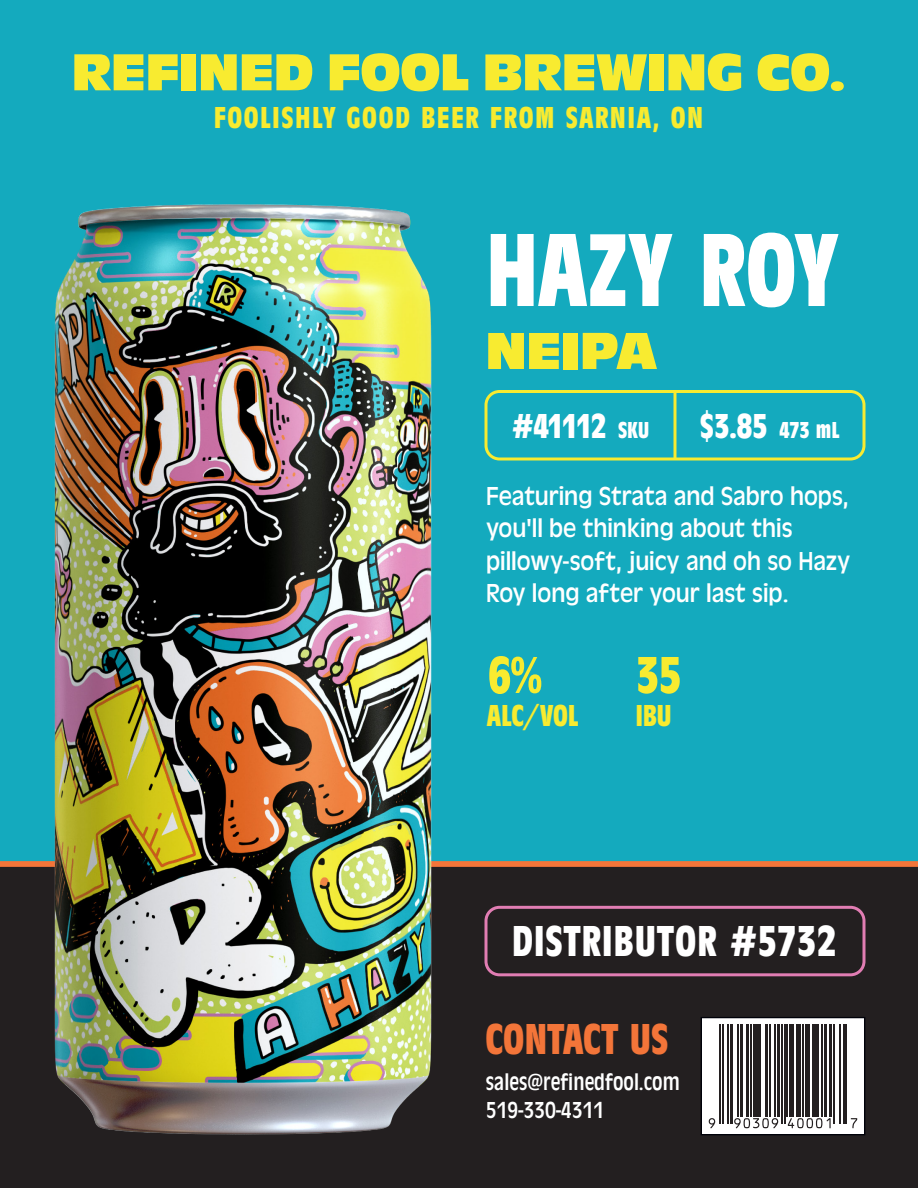
<style>
.page{position:relative;width:918px;height:1188px;background:#14aabe}
.page>*{position:absolute;margin:0;border:0;box-sizing:border-box;transform-origin:0 0}
.t1{font:54px "Antique Oli Com";letter-spacing:-.005em;color:#f8eb30}
.t2{font:700 36px "Antique Oli Con";color:#fff}
.t3{font:27px/32.4px "Antique Oli";color:#fff;scale:.92 1}
.t4{font:24px "Antique Oli Con";color:#fff}
</style>
<div class="page">
<div style="left:0;top:864px;width:918px;height:324px;background:#231f20"></div>
<div style="left:0;top:861px;width:918px;height:6px;background:#f37539"></div>
<svg style="left:701px;top:1017px;width:164px;height:118px"></svg>
<img style="left:54px;top:204px;width:378px;height:930px">
<div style="left:484px;top:390px;width:382px;height:70px;border:3px solid #f8eb30;border-radius:14px"></div>
<hr style="left:674px;top:392px;width:2px;height:67px;background:#f8eb30">
<div style="left:484px;top:906px;width:382px;height:70px;border:3px solid #e17db3;border-radius:14px"></div>
<h1 class="t1" style="left:72px;top:42px;width:776px">REFINED FOOL BREWING CO.</h1>
<h1 class="t1" style="left:486px;top:321px;width:174px">NEIPA</h1>
<h2 class="t2" style="left:714px;top:406px;width:98px">✓ ✔✓</h2>
<p class="t3" style="left:486px;top:480px;width:398px">Featuring Strata and Sabro hops, you'll be thinking about this pillowy-soft, juicy and oh so Hazy<br>Roy long after your last sip.</p>
<p class="t4" style="left:486px;top:1069px;width:43px">▲●▲</p>
<p class="t4" style="left:573px;top:1069px;width:91px">■ □□● □</p>
<p class="t4" style="left:523px;top:1097px;width:61px">✓✓ ✔✓</p>
</div>
